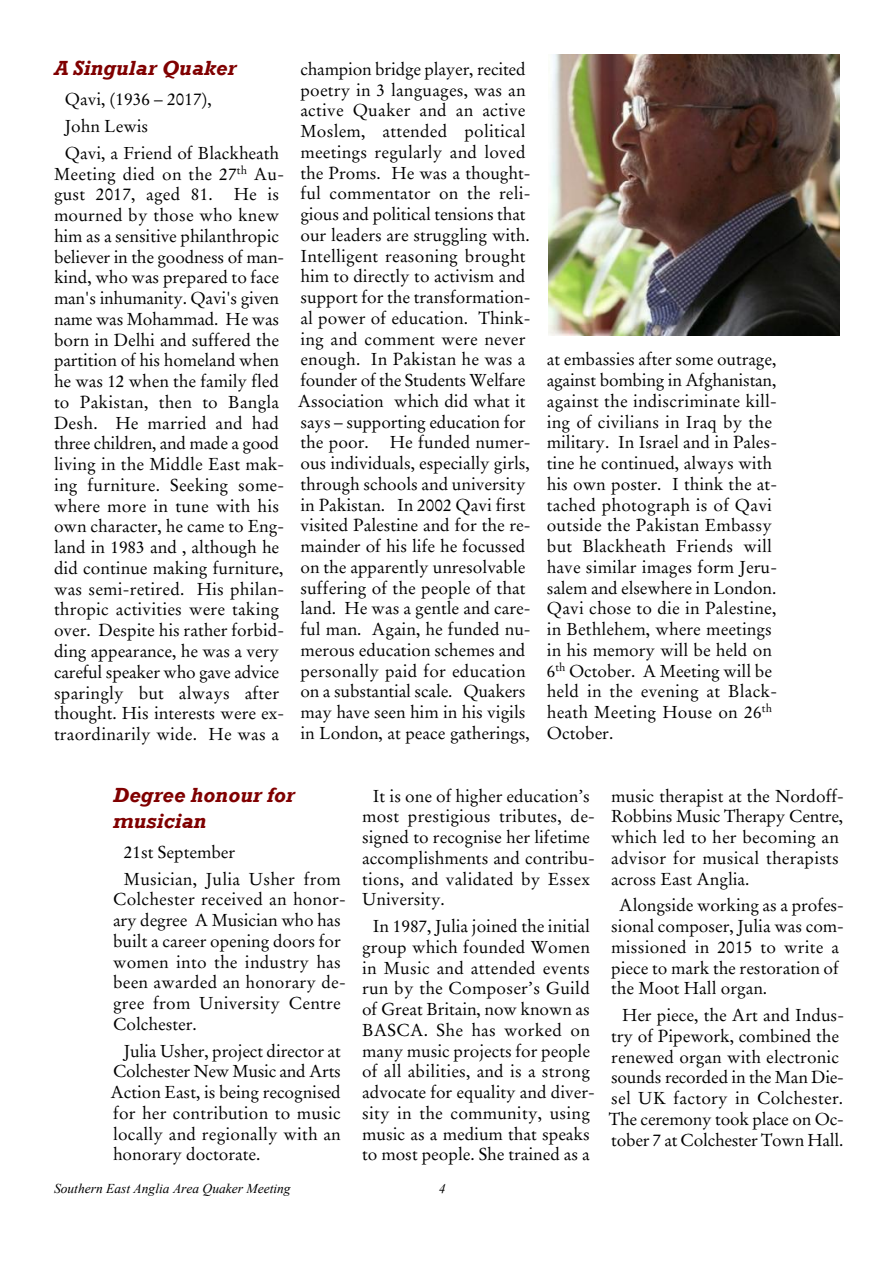
<style>
.page{position:relative;width:893px;height:1263px;background:#fff}
.page>*{position:absolute;margin:0;border:0;box-sizing:border-box;transform-origin:0 0}
.t1{font:italic 700 21px/25.7px "Rockwell";color:#800000}
.t2{font:17.25px/20.7px "Stempel Garamond";color:#000}
.t3{font:italic 13.5px "Times New Roman";color:#000}
</style>
<div class="page">
<img style="left:548px;top:54px;width:291px;height:281px">
<p class="t1" style="left:54px;top:57px;width:184px">A Singular Quaker</p>
<p class="t2" style="left:65px;top:88px;width:216px;line-height:26.7px">Qavi, (1936 – 2017),<br>John Lewis<br>Qavi, a Friend of Blackheath</p>
<p class="t2" style="left:54px;top:165px;width:232px">Meeting died on the 27<sup>th</sup> Au&shy;gust 2017, aged 81. He is mourned by those who knew him as a sensitive philanthropic believer in the goodness of man&shy;kind, who was prepared to face man's inhumanity. Qavi's given name was Mohammad. He was born in Delhi and suffered the partition of his homeland when he was 12 when the family fled to Pakistan, then to Bangla<br>Desh. He married and had three children, and made a good living in the Middle East mak&shy;ing furniture. Seeking some&shy;where more in tune with his own character, he came to Eng&shy;land in 1983 and , although he did continue making furniture, was semi-retired. His philan&shy;thropic activities were taking over. Despite his rather forbid&shy;ding appearance, he was a very careful speaker who gave advice sparingly but always after thought. His interests were ex&shy;traordinarily wide. He was a</p>
<p class="t2" style="left:298px;top:60px;width:234px">champion bridge player, recited poetry in 3 languages, was an active Quaker and an active<br>Moslem, attended political meetings regularly and loved the Proms. He was a thought&shy;ful commentator on the reli&shy;gious and political tensions that our leaders are struggling with.<br>Intelligent reasoning brought him to directly to activism and support for the transformation&shy;al power of education. Think&shy;ing and comment were never enough. In Pakistan he was a founder of the Students Welfare<br>Association which did what it says – supporting education for the poor. He funded numer&shy;ous individuals, especially girls, through schools and university in Pakistan. In 2002 Qavi first visited Palestine and for the re&shy;mainder of his life he focussed on the apparently unresolvable suffering of the people of that land. He was a gentle and care&shy;ful man. Again, he funded nu&shy;merous education schemes and personally paid for education on a substantial scale. Quakers may have seen him in his vigils in London, at peace gatherings,</p>
<p class="t2" style="left:547px;top:351px;width:232px">at embassies after some outrage, against bombing in Afghanistan, against the indiscriminate kill&shy;ing of civilians in Iraq by the military. In Israel and in Pales&shy;tine he continued, always with his own poster. I think the at&shy;tached photograph is of Qavi outside the Pakistan Embassy but Blackheath Friends will have similar images form Jeru&shy;salem and elsewhere in London.<br>Qavi chose to die in Palestine, in Bethlehem, where meetings in his memory will be held on<br>6<sup>th</sup> October. A Meeting will be held in the evening at Black&shy;heath Meeting House on 26<sup>th<br></sup>October.</p>
<p class="t1" style="left:113px;top:784px;width:183px">Degree honour for musician</p>
<p class="t2" style="left:124px;top:840px;width:219px;line-height:26.7px">21st September<br>Musician, Julia Usher from</p>
<p class="t2" style="left:113px;top:891px;width:234px">Colchester received an honor&shy;ary degree A Musician who has built a career opening doors for women into the industry has been awarded an honorary de&shy;gree from University Centre<br>Colchester.</p>
<p class="t2" style="left:110px;top:1042px;width:232px;text-align:justify;text-indent:13px">Julia Usher, project director at Colchester New Music and Arts Action East, is being recognised for her contribution to music locally and regionally with an honorary doctorate.</p>
<p class="t2" style="left:362px;top:787px;width:234px;text-indent:11px">It is one of higher education’s most prestigious tributes, de&shy;signed to recognise her lifetime accomplishments and contribu&shy;tions, and validated by Essex<br>University.</p>
<p class="t2" style="left:362px;top:917px;width:234px;text-align:center">In 1987, Julia joined the initial group which founded Women in Music and attended events run by the Composer’s Guild of Great Britain, now known as<br>BASCA. She has worked on many music projects for people of all abilities, and is a strong advocate for equality and diver&shy;sity in the community, using music as a medium that speaks to most people. She trained as a</p>
<p class="t3" style="left:54px;top:1183px;width:238px">Southern East Anglia Area Quaker Meeting</p>
<p class="t3" style="left:439px;top:1183px;width:8px">4</p>
<p class="t2" style="left:611px;top:787px;width:234px">music therapist at the Nordoff-<br>Robbins Music Therapy Centre, which led to her becoming an advisor for musical therapists across East Anglia.</p>
<p class="t2" style="left:611px;top:897px;width:234px;text-indent:8px">Alongside working as a profes&shy;sional composer, Julia was com&shy;missioned in 2015 to write a piece to mark the restoration of the Moot Hall organ.</p>
<p class="t2" style="left:609px;top:1006px;width:237px;text-indent:13px">Her piece, the Art and Indus&shy;try of Pipework, combined the renewed organ with electronic sounds recorded in the Man Die&shy;sel UK factory in Colchester.<br>The ceremony took place on Oc&shy;tober 7 at Colchester Town Hall.</p>
</div>
